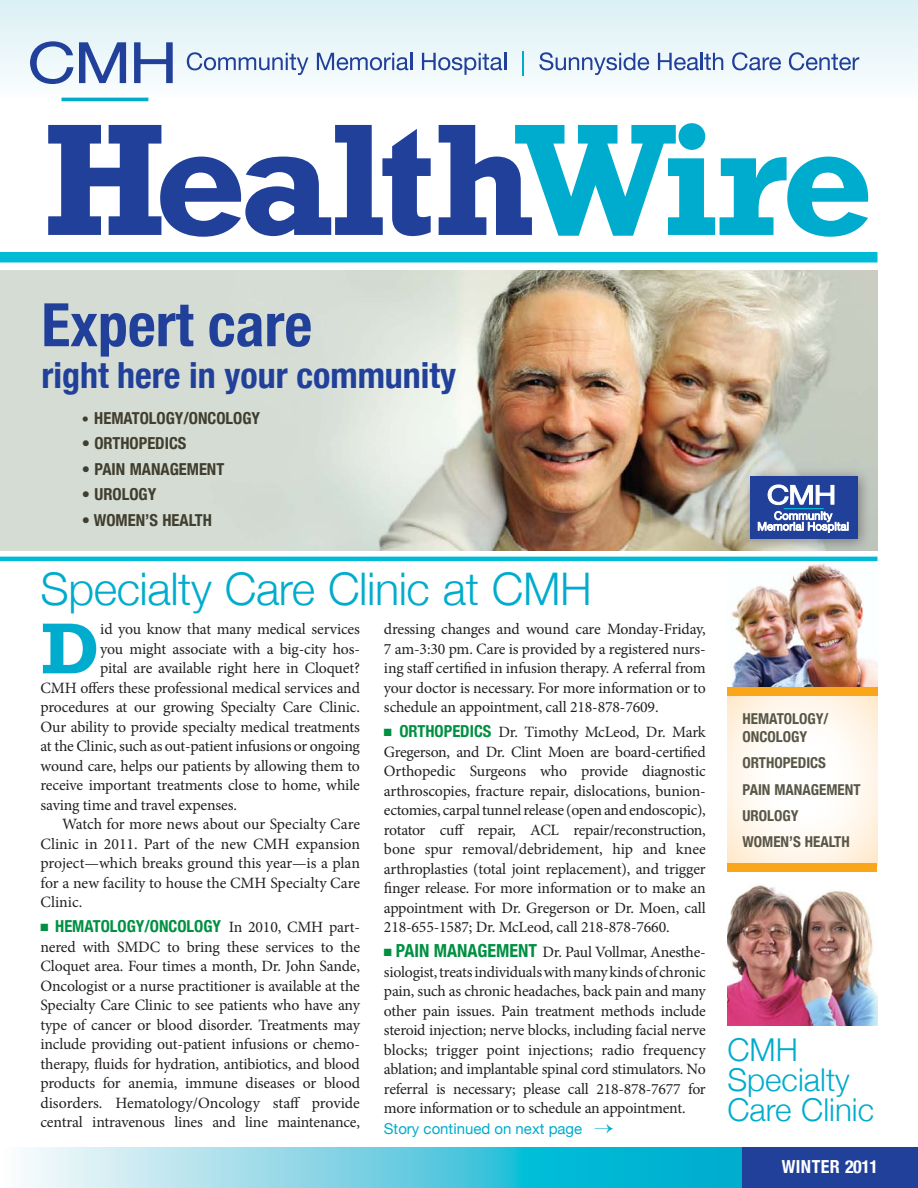
<style>
.page{position:relative;width:918px;height:1188px;background:#fff}
.page>*{position:absolute;margin:0;border:0;box-sizing:border-box;transform-origin:0 0}
.t1{font:700 162px "Rockwell";letter-spacing:-.045em;color:#21409a}
.t2{font:700 73.2px "Rockwell";color:#00accd}
.t3{font:700 condensed 60px "Helvetica Neue";color:#21409a}
.t4{font:300 45px "Helvetica Neue";letter-spacing:-.01em;color:#00accd}
.t5{font:700 condensed 36px "Helvetica Neue";color:#21409a}
.t6{font:300 31.5px/30px "Helvetica Neue";color:#00accd}
.t7{font:700 condensed 18px "Helvetica Neue";letter-spacing:.02em;color:#fff}
.t8{font:700 condensed 16.5px "Helvetica Neue";color:#403e2e}
.t9{font:700 condensed 16.5px "Helvetica Neue";color:#009042}
.t10{font:15.75px/19.5px "Minion Pro";letter-spacing:-.01em;color:#231f20;text-align:justify}
.t11{font:700 condensed 15px/26.1px "Helvetica Neue";color:#585747}
.t12{font:15px "Helvetica Neue";color:#00accd}
.s1{color:#00accd}
.s2{font-stretch:normal;font-size:14.25px}
.s3{font-family:"Minion Pro";font-weight:400;font-stretch:normal;font-size:15.75px;color:#231f20}
.s4{color:#009042}
.s5{font-family:"Helvetica Neue";font-weight:700;font-stretch:condensed;font-size:16.5px;color:#009042}
.s6{font-family:"Helvetica Neue";font-weight:700;font-stretch:condensed;font-size:18px;color:#009042}
</style>
<div class="page">
<img style="left:727px;top:561px;width:151px;height:126px">
<img style="left:727px;top:884px;width:150px;height:142px">
<img style="left:0;top:270px;width:878px;height:281px">
<svg style="left:727px;top:696px;width:150px;height:167px"></svg>
<svg style="left:24px;top:1148px;width:719px;height:40px;background:#68cfe2"></svg>
<div style="left:0;top:0;width:918px;height:102px;background:linear-gradient(to bottom,#d9eff4,#fafcfd)"></div>
<svg style="left:30px;top:41px;width:43px;height:43px"></svg>
<svg style="left:79px;top:42px;width:47px;height:41px"></svg>
<svg style="left:134px;top:42px;width:39px;height:41px"></svg>
<svg style="left:187px;top:52px;width:121px;height:23px"></svg>
<svg style="left:317px;top:53px;width:95px;height:17px"></svg>
<svg style="left:422px;top:53px;width:84px;height:22px"></svg>
<hr style="left:522px;top:51px;width:2px;height:24px;background:#00accd">
<svg style="left:539px;top:52px;width:110px;height:23px"></svg>
<svg style="left:658px;top:53px;width:65px;height:17px"></svg>
<svg style="left:732px;top:52px;width:49px;height:18px"></svg>
<svg style="left:789px;top:52px;width:70px;height:18px"></svg>
<hr style="left:62px;top:98px;width:86px;height:3px;background:#00accd">
<div style="left:743px;top:1148px;width:175px;height:40px;background:#21409a"></div>
<div style="left:0;top:252px;width:878px;height:10px;background:#00bbd6"></div>
<hr style="left:0;top:557px;width:878px;height:4px;background:#00bbd6">
<div style="left:739px;top:466px;width:132px;height:87px;background:#231f20;opacity:.45"></div>
<div style="left:750px;top:476px;width:107px;height:63px;background:#21409a"></div>
<svg style="left:768px;top:484px;width:66px;height:21px"></svg>
<svg style="left:758px;top:511px;width:90px;height:22px"></svg>
<hr style="left:784px;top:508px;width:40px;height:1px;background:#00bbd6">
<div style="left:727px;top:687px;width:151px;height:9px;background:#faa61a"></div>
<div style="left:727px;top:863px;width:150px;height:9px;background:#faa61a"></div>
<h1 class="t1" style="left:43px;top:85px;width:832px">Health<span class="s1">Wire</span></h1>
<h3 class="t3" style="left:41px;top:289px;width:272px">EXPERT CARE</h3>
<h3 class="t5" style="left:41px;top:354px;width:416px">RIGHT HERE IN YOUR COMMUNITY</h3>
<p class="t8" style="left:82px;top:408px;width:180px"><span class="s2">•</span> HEMATOLOGY/ONCOLOGY</p>
<p class="t8" style="left:82px;top:433px;width:106px">• ORTHOPEDICS</p>
<p class="t8" style="left:82px;top:459px;width:144px">• PAIN MANAGEMENT</p>
<p class="t8" style="left:82px;top:484px;width:76px">• UROLOGY</p>
<p class="t8" style="left:82px;top:510px;width:130px">• WOMEN’S HEALTH</p>
<h3 class="t4" style="left:40px;top:562px;width:553px">Specialty Care Clinic at CMH</h3>
<h2 class="t2" style="left:40px;top:605px;width:60px">D</h2>
<p class="t10" style="left:100px;top:620px;width:261px">id you know that many medical services</p>
<p class="t10" style="left:100px;top:639px;width:261px">you might associate with a big-city hos-</p>
<p class="t10" style="left:100px;top:659px;width:261px">pital are available right here in Cloquet?</p>
<p class="t10" style="left:41px;top:678px;width:321px">CMH offers these professional medical services and</p>
<p class="t10" style="left:41px;top:698px;width:321px">procedures at our growing Specialty Care Clinic.</p>
<p class="t10" style="left:41px;top:717px;width:321px">Our ability to provide specialty medical treatments</p>
<p class="t10" style="left:41px;top:737px;width:321px">at the Clinic, such as out-patient infusions or ongoing</p>
<p class="t10" style="left:41px;top:756px;width:321px">wound care, helps our patients by allowing them to</p>
<p class="t10" style="left:41px;top:776px;width:321px">receive important treatments close to home, while</p>
<p class="t10" style="left:41px;top:795px;width:198px">saving time and travel expenses.</p>
<p class="t10" style="left:62px;top:815px;width:299px">Watch for more news about our Specialty Care</p>
<p class="t10" style="left:41px;top:834px;width:321px">Clinic in 2011. Part of the new CMH expansion</p>
<p class="t10" style="left:41px;top:854px;width:321px">project—which breaks ground this year—is a plan</p>
<p class="t10" style="left:41px;top:873px;width:321px">for a new facility to house the CMH Specialty Care</p>
<p class="t10" style="left:41px;top:893px;width:43px">Clinic.</p>
<p class="t9" style="left:40px;top:916px;width:321px">■ HEMATOLOGY/ONCOLOGY <span class="s3">In 2010, CMH part-</span></p>
<p class="t10" style="left:40px;top:937px;width:321px">nered with SMDC to bring these services to the Cloquet area. Four times a month, Dr. John Sande, Oncologist or a nurse practitioner is available at the Specialty Care Clinic to see patients who have any type of cancer or blood disorder. Treatments may include providing out-patient infusions or chemo&shy;therapy, fluids for hydration, antibiotics, and blood products for anemia, immune diseases or blood disorders. Hematology/Oncology staff provide central intravenous lines and line maintenance,</p>
<p class="t10" style="left:384px;top:620px;width:323px">dressing changes and wound care Monday-Friday, 7 am-3:30 pm. Care is provided by a registered nurs&shy;ing staff certified in infusion therapy. A referral from your doctor is necessary. For more information or to schedule an appointment, call 218-878-7609.</p>
<p class="t10" style="left:384px;top:723px;width:323px"><span class="s4">■</span> <span class="s5">ORTHOPEDICS</span> Dr. Timothy McLeod, Dr. Mark Gregerson, and Dr. Clint Moen are board-certified Orthopedic Surgeons who provide diagnostic arthroscopies, fracture repair, dislocations, bunion&shy;ectomies, carpal tunnel release (open and endoscopic), rotator cuff repair, ACL repair/reconstruction, bone spur removal/debridement, hip and knee arthroplasties (total joint replacement), and trigger finger release. For more information or to make an appointment with Dr. Gregerson or Dr. Moen, call 218-655-1587; Dr. McLeod, call 218-878-7660.</p>
<p class="t10" style="left:384px;top:942px;width:323px"><span class="s4">■</span> <span class="s6">PAIN MANAGEMENT</span> Dr. Paul Vollmar, Anesthe&shy;siologist, treats individuals with many kinds of chronic pain, such as chronic headaches, back pain and many other pain issues. Pain treatment methods include steroid injection; nerve blocks, including facial nerve blocks; trigger point injections; radio frequency ablation; and implantable spinal cord stimulators. No referral is necessary; please call 218-878-7677 for more information or to schedule an appointment.</p>
<p class="t12" style="left:384px;top:1120px;width:232px">Story continued on next page →</p>
<p class="t11" style="left:742px;top:710px;width:88px;line-height:18px">HEMATOLOGY/<br>ONCOLOGY</p>
<p class="t11" style="left:742px;top:750px;width:120px">ORTHOPEDICS<br>PAIN MANAGEMENT<br>UROLOGY<br>WOMEN’S HEALTH</p>
<h3 class="t6" style="left:727px;top:1034px;width:148px">CMH<br>Specialty<br>Care Clinic</h3>
<p class="t7" style="left:782px;top:1156px;width:98px">WINTER 2011</p>
</div>
